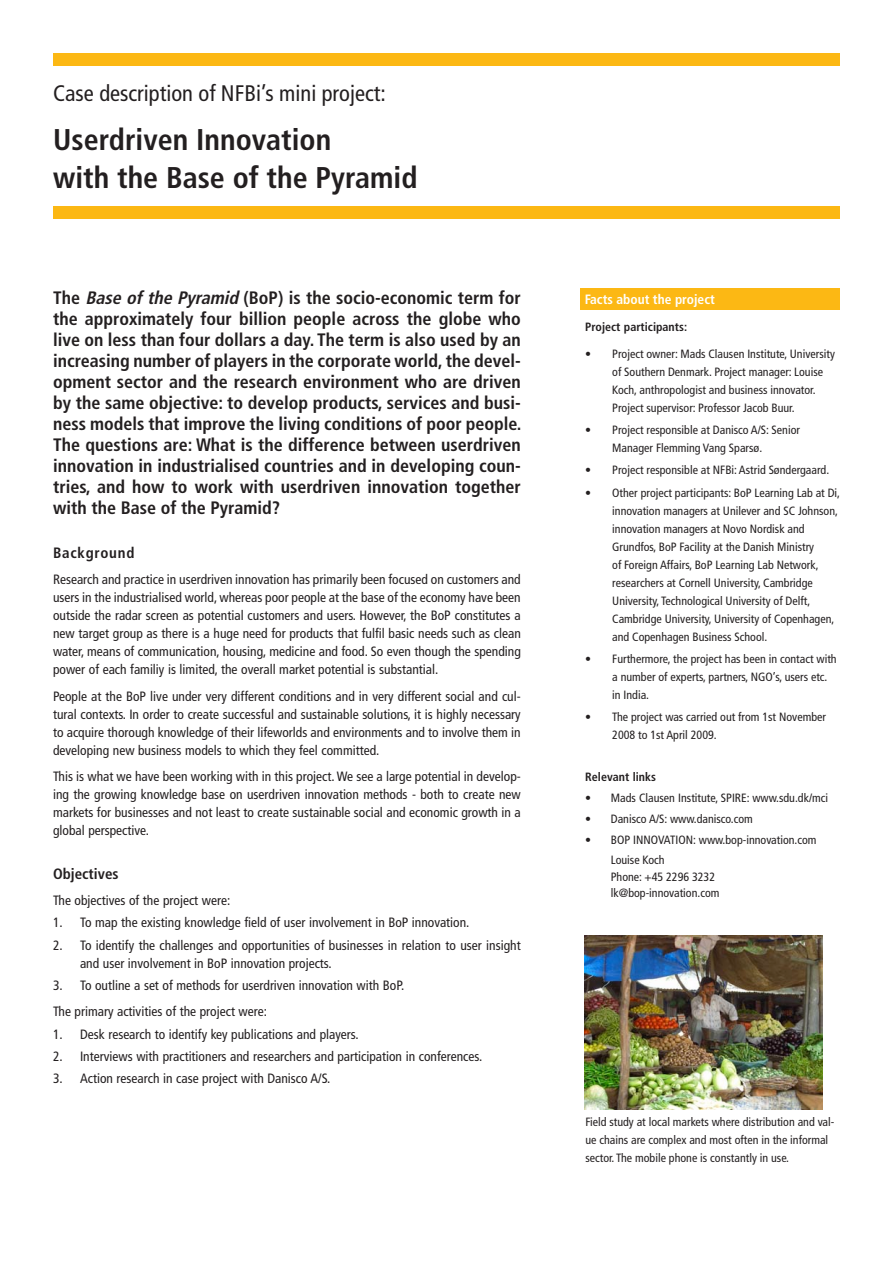
<style>
.page{position:relative;width:893px;height:1263px;background:#fff}
.page>*{position:absolute;margin:0;border:0;box-sizing:border-box;transform-origin:0 0}
.t1{font:700 condensed 30px "Frutiger";color:#231f20}
.t2{font:condensed 22.5px "Frutiger";color:#231f20}
.teaser{font:700 condensed 18px/21px "Frutiger";color:#231f20;text-align:justify}
.Heading_2{font:700 condensed 15px "Frutiger";letter-spacing:.05em;color:#231f20}
.Heading_2-2{font:700 condensed 15px "Frutiger";color:#231f20}
.Afsnittekst{font:condensed 13.5px/18px "Frutiger";color:#231f20;text-align:justify}
.t3{font:700 condensed 13.5px "Frutiger";color:#fff}
.Faktatekst{font:condensed 12px/18px "Frutiger";color:#231f20}
.Faktatekst_bullit{font:condensed 12px "Frutiger";color:#231f20}
.indryk6{font:condensed 12px "Frutiger";color:#231f20}
.Faktatekst_bullit-2{font:700 condensed 12px "Frutiger";color:#231f20}
.s1{font-style:italic}
</style>
<div class="page">
<div style="left:580px;top:289px;width:260px;height:21px;background:#fcb814"></div>
<div style="left:53px;top:53px;width:787px;height:13px;background:#fcb814"></div>
<div style="left:53px;top:206px;width:787px;height:13px;background:#fcb814"></div>
<img style="left:585px;top:935px;width:238px;height:174px">
<p class="t2" style="left:53px;top:80px;width:334px">Case description of NFBi’s mini project:</p>
<p class="t1" style="left:53px;top:122px;width:280px">Userdriven Innovation</p>
<p class="t1" style="left:53px;top:160px;width:366px">with the Base of the Pyramid</p>
<p class="teaser" style="left:53px;top:287px;width:470px">The <span class="s1">Base ofthe Pyramid</span> (BoP) is the socio-economic term for the approximately four billion people across the globe who live on less than four dollars a day. The term is also used by an increasing number of players in the corporate world, the devel&shy;opment sector and the research environment who are driven by the same objective: to develop products, services and busi&shy;ness models that improve the living conditions of poor people.<br>The questions are: What is the difference between userdriven innovation in industrialised countries and in developing coun&shy;tries, and how to work with userdriven innovation together with the Base of the Pyramid?</p>
<p class="Heading_2" style="left:53px;top:543px;width:83px">Background</p>
<p class="Afsnittekst" style="left:53px;top:570px;width:469px">Research and practice in userdriven innovation has primarily been focused on customers and users in the industrialised world, whereas poor people at the base of the economy have been outside the radar screen as potential customers and users. However, the BoP constitutes a new target group as there is a huge need for products that fulfil basic needs such as clean water, means of communication, housing, medicine and food. So even though the spending power of each familiy is limited, the overall market potential is substantial.</p>
<p class="Afsnittekst" style="left:53px;top:687px;width:469px">People at the BoP live under very different conditions and in very different social and cul&shy;tural contexts. In order to create successful and sustainable solutions, it is highly necessary to acquire thorough knowledge of their lifeworlds and environments and to involve them in developing new business models to which they feel committed.</p>
<p class="Afsnittekst" style="left:53px;top:767px;width:469px">This is what we have been working with in this project. We see a large potential in develop&shy;ing the growing knowledge base on userdriven innovation methods - both to create new markets for businesses and not least to create sustainable social and economic growth in a global perspective.</p>
<p class="Heading_2-2" style="left:53px;top:864px;width:67px">Objectives</p>
<p class="Afsnittekst" style="left:53px;top:892px;width:179px">The objectives of the project were:</p>
<p class="Afsnittekst" style="left:53px;top:914px;width:418px">1. To map the existing knowledge field of user involvement in BoP innovation.</p>
<p class="Afsnittekst" style="left:80px;top:936px;width:442px;text-indent:-27px">2. To identify the challenges and opportunities of businesses in relation to user insight and user involvement in BoP innovation projects.</p>
<p class="Afsnittekst" style="left:53px;top:976px;width:353px">3. To outline a set of methods for userdriven innovation with BoP.</p>
<p class="Afsnittekst" style="left:53px;top:1003px;width:216px">The primary activities of the project were:</p>
<p class="Afsnittekst" style="left:53px;top:1025px;width:307px">1. Desk research to identify key publications and players.</p>
<p class="Afsnittekst" style="left:53px;top:1047px;width:431px">2. Interviews with practitioners and researchers and participation in conferences.</p>
<p class="Afsnittekst" style="left:53px;top:1070px;width:279px">3. Action research in case project with Danisco A/S.</p>
<p class="t3" style="left:585px;top:292px;width:132px">Facts about the project</p>
<p class="Faktatekst_bullit-2" style="left:585px;top:320px;width:103px">Project participants:</p>
<p class="Faktatekst" style="left:612px;top:345px;width:224px;text-indent:-27px">• Project owner: Mads Clausen Institute, University of Southern Denmark. Project manager: Louise Koch, anthropologist and business innovator.<br>Project supervisor: Professor Jacob Buur.</p>
<p class="Faktatekst" style="left:612px;top:421px;width:189px;text-indent:-27px">• Project responsible at Danisco A/S: Senior<br>Manager Flemming Vang Sparsø.</p>
<p class="Faktatekst" style="left:585px;top:461px;width:245px">• Project responsible at NFBi: Astrid Søndergaard.</p>
<p class="Faktatekst" style="left:612px;top:484px;width:229px;text-indent:-27px">• Other project participants: BoP Learning Lab at Di, innovation managers at Unilever and SC Johnson, innovation managers at Novo Nordisk and Grundfos, BoP Facility at the Danish Ministry<br>of Foreign Affairs, BoP Learning Lab Network, researchers at Cornell University, Cambridge University, Technological University of Delft, Cambridge University, University of Copenhagen, and Copenhagen Business School.</p>
<p class="Faktatekst" style="left:612px;top:650px;width:226px;text-indent:-27px">• Furthermore, the project has been in contact with a number of experts, partners, NGO’s, users etc. in India.</p>
<p class="Faktatekst" style="left:612px;top:708px;width:215px;text-indent:-27px">• The project was carried out from 1st November<br>2008 to 1st April 2009.</p>
<p class="Faktatekst_bullit-2" style="left:585px;top:770px;width:72px">Relevant links</p>
<p class="Faktatekst_bullit" style="left:585px;top:791px;width:244px">• Mads Clausen Institute, SPIRE: www.sdu.dk/mci</p>
<p class="Faktatekst_bullit" style="left:585px;top:812px;width:169px">• Danisco A/S: www.danisco.com</p>
<p class="Faktatekst_bullit" style="left:585px;top:832px;width:233px">• BOP INNOVATION: www.bop-innovation.com</p>
<p class="indryk6" style="left:611px;top:853px;width:55px">Louise Koch</p>
<p class="indryk6" style="left:611px;top:870px;width:106px">Phone: +45 2296 3232</p>
<p class="indryk6" style="left:611px;top:886px;width:110px">lk@bop-innovation.com</p>
<p class="Faktatekst" style="left:585px;top:1113px;width:250px">Field study at local markets where distribution and val&shy;ue chains are complex and most often in the informal sector. The mobile phone is constantly in use.</p>
</div>
